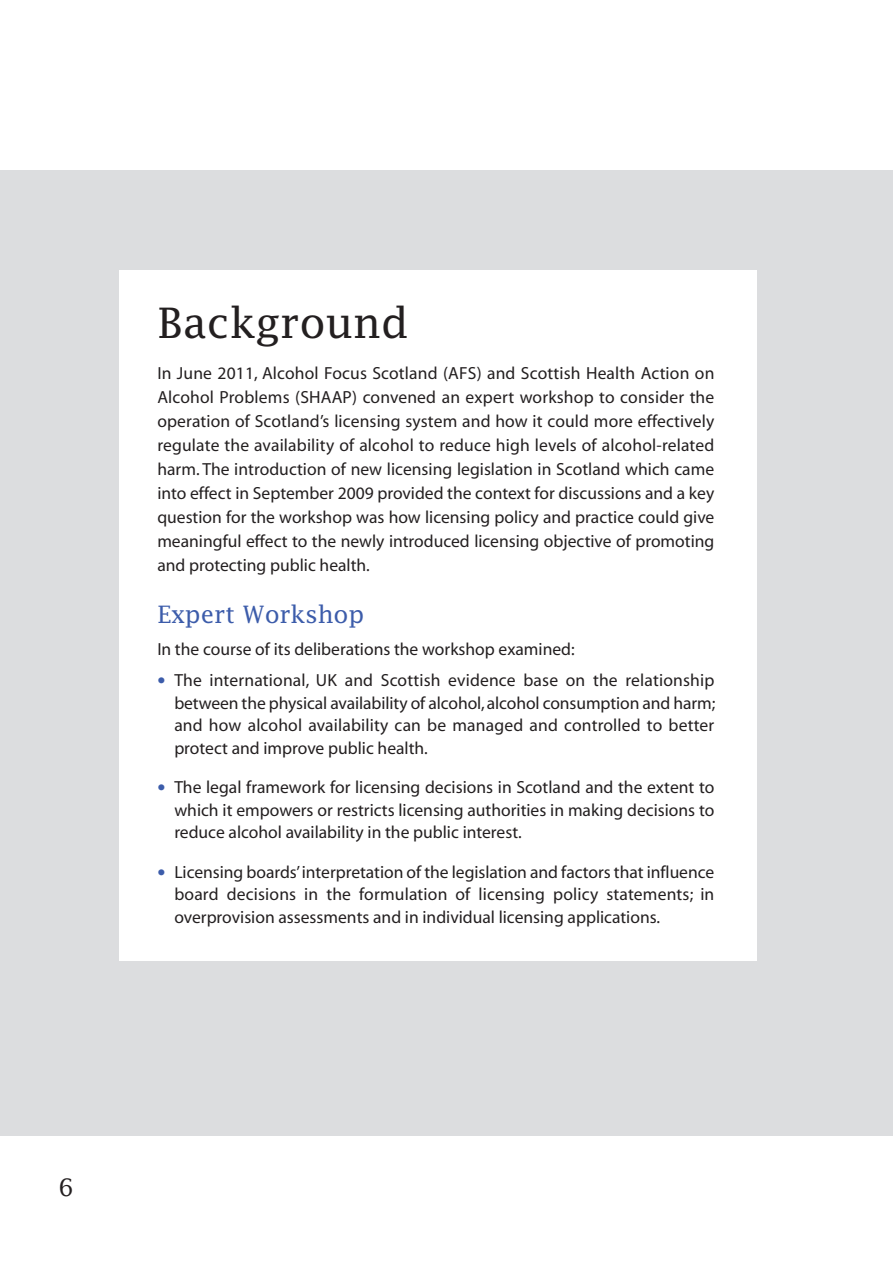
<style>
.page{position:relative;width:893px;height:1263px;background:#fff}
.page>*{position:absolute;margin:0;border:0;box-sizing:border-box;transform-origin:0 0}
.t1{font:42px "Lucida Fax";color:#231f20}
.t2{font:24px "Lucida Fax";color:#3c5caa}
.t3{font:24px "Lucida Fax";color:#231f20}
.t4{font:17.55px/24px "Myriad MM.400.wt.600.wd";color:#231f20;text-align:justify}
.s1{font-family:"Tahoma";color:#3c5caa}
</style>
<div class="page">
<div style="left:0;top:170px;width:893px;height:965px;background:#dcdddf"></div>
<div style="left:119px;top:271px;width:638px;height:690px;background:#fff"></div>
<h1 class="t1" style="left:157px;top:299px;width:253px">Background</h1>
<p class="t4" style="left:157px;top:363px;width:559px">In June 2011, Alcohol Focus Scotland (AFS) and Scottish Health Action on Alcohol Problems (SHAAP) convened an expert workshop to consider the operation of Scotland’s licensing system and how it could more effectively regulate the availability of alcohol to reduce high levels of alcohol-related harm. The introduction of new licensing legislation in Scotland which came into effect in September 2009 provided the context for discussions and a key question for the workshop was how licensing policy and practice could give meaningful effect to the newly introduced licensing objective of promoting and protecting public health.</p>
<h2 class="t2" style="left:157px;top:600px;width:209px">Expert Workshop</h2>
<p class="t4" style="left:157px;top:639px;width:419px">In the course of its deliberations the workshop examined:</p>
<p class="t4" style="left:174px;top:671px;width:543px;line-height:22.5px;text-indent:-17px"><span class="s1">•</span> The international, UK and Scottish evidence base on the relationship between the physical availability of alcohol, alcohol consumption and harm; and how alcohol availability can be managed and controlled to better protect and improve public health.</p>
<p class="t4" style="left:174px;top:778px;width:542px;line-height:22.5px;text-indent:-17px"><span class="s1">•</span> The legal framework for licensing decisions in Scotland and the extent to which it empowers or restricts licensing authorities in making decisions to reduce alcohol availability in the public interest.</p>
<p class="t4" style="left:174px;top:862px;width:541px;line-height:22.5px;text-indent:-17px"><span class="s1">•</span> Licensing boards’interpretation of the legislation and factors that influence board decisions in the formulation of licensing policy statements; in overprovision assessments and in individual licensing applications.</p>
<h2 class="t3" style="left:58px;top:1174px;width:17px">6</h2>
</div>
